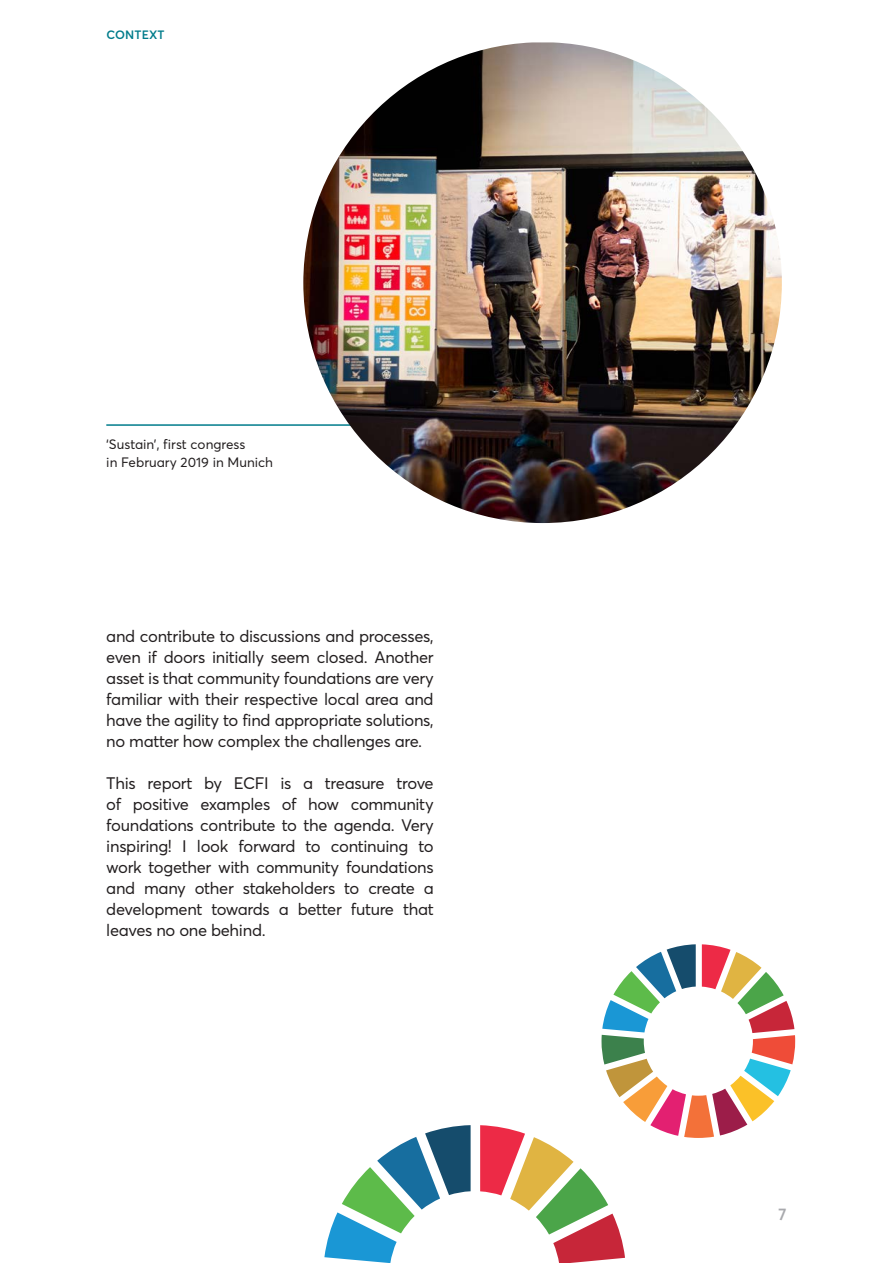
<style>
.page{position:relative;width:893px;height:1263px;background:#fff}
.page>*{position:absolute;margin:0;border:0;box-sizing:border-box;transform-origin:0 0}
.t1{font:16.5px/21px "Averta Std";letter-spacing:-.02em;color:#231f20;text-align:justify}
.t2{font:600 16.5px "Averta Std";color:#a8a9ad}
.t3{font:13.5px/18px "Averta Std";color:#231f20}
.t4{font:600 12px "Averta Std";color:#007c8b}
</style>
<div class="page">
<hr style="left:106px;top:424px;width:318px;height:2px;background:#007c8b">
<svg style="left:324px;top:1125px;width:147px;height:138px"></svg>
<svg style="left:480px;top:944px;width:315px;height:319px"></svg>
<img style="left:303px;top:42px;width:479px;height:481px">
<p class="t4" style="left:106px;top:27px;width:60px">CONTEXT</p>
<p class="t3" style="left:106px;top:436px;width:168px">‘Sustain’, first congress<br>in February 2019 in Munich</p>
<p class="t1" style="left:106px;top:626px;width:329px">and contribute to discussions and processes, even if doors initially seem closed. Another asset is that community foundations are very familiar with their respective local area and have the agility to find appropriate solutions, no matter how complex the challenges are.</p>
<p class="t1" style="left:106px;top:773px;width:329px">This report by ECFI is a treasure trove of positive examples of how community foundations contribute to the agenda. Very inspiring! I look forward to continuing to work together with community foundations and many other stakeholders to create a development towards a better future that leaves no one behind.</p>
<p class="t2" style="left:778px;top:1204px;width:10px">7</p>
</div>
